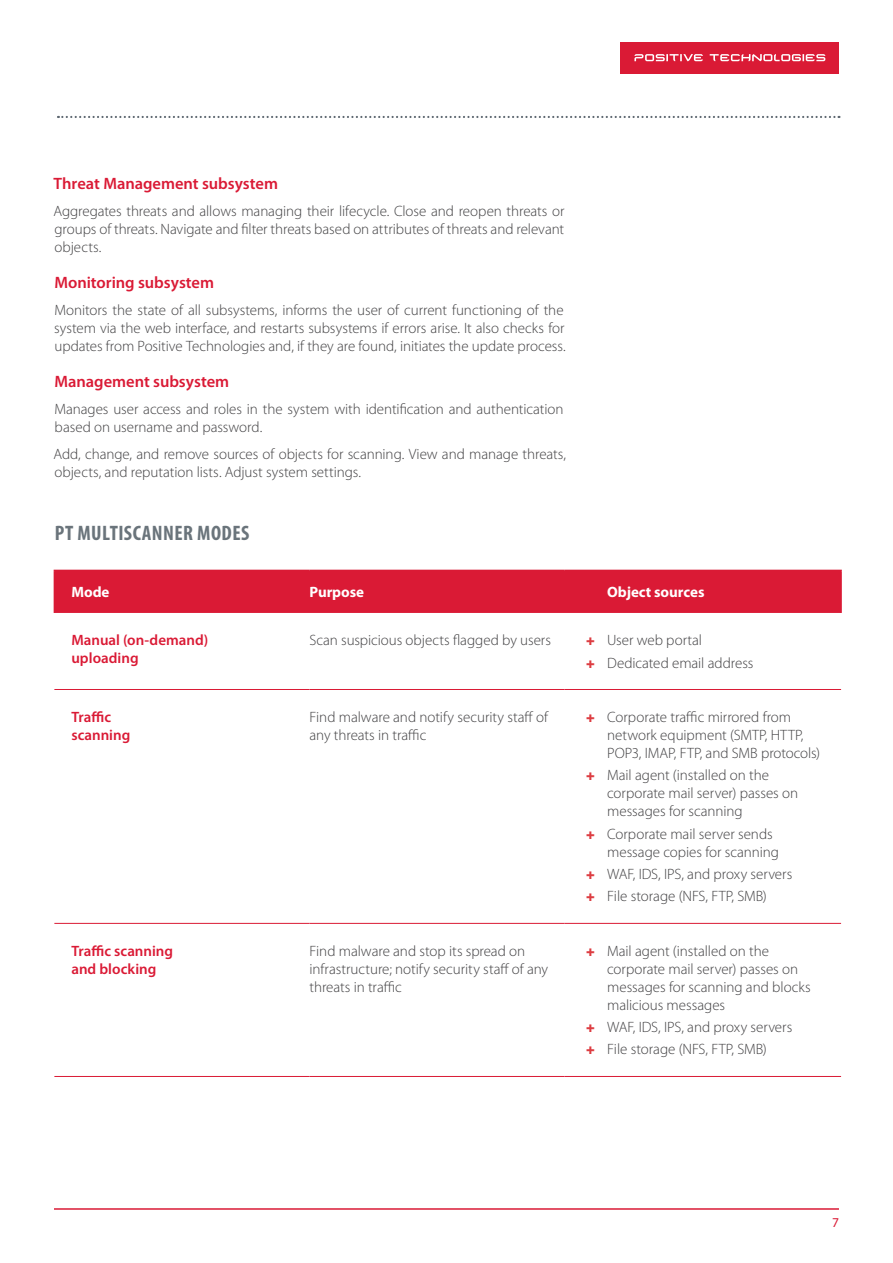
<style>
.page{position:relative;width:893px;height:1263px;background:#fff}
.page>*{position:absolute;margin:0;border:0;box-sizing:border-box;transform-origin:0 0}
.t1{font:700 condensed 21px "Myriad Pro";letter-spacing:.02em;color:#6a747b}
.t2{font:600 16.5px "Myriad Pro";letter-spacing:-.005em;color:#da1a35}
.t3{font:300 15px/18px "Myriad Pro";letter-spacing:-.005em;color:#414042}
.t4{font:600 15px/18px "Myriad Pro";color:#da1a35}
.t5{font:700 15px "Myriad Pro";letter-spacing:-.005em;color:#fff}
.t6{font:13.5px "Myriad Pro";color:#da1a35}
</style>
<div class="page">
<hr style="left:54px;top:1208px;width:785px;height:2px;background:#da1a35">
<svg style="left:58px;top:116px;width:781px;height:2px"></svg>
<div style="left:621px;top:42px;width:218px;height:31px;background:#da1a35"></div>
<svg style="left:634px;top:54px;width:191px;height:7px"></svg>
<div style="left:55px;top:571px;width:785px;height:42px;background:#da1a35"></div>
<hr style="left:54px;top:570px;width:256px;height:1px;background:#da1a35">
<hr style="left:54px;top:571px;width:1px;height:42px;background:#da1a35">
<hr style="left:310px;top:570px;width:255px;height:1px;background:#da1a35">
<hr style="left:565px;top:570px;width:277px;height:1px;background:#da1a35">
<hr style="left:840px;top:571px;width:2px;height:42px;background:#da1a35">
<hr style="left:54px;top:689px;width:256px;height:1px;background:#da1a35">
<hr style="left:310px;top:689px;width:255px;height:1px;background:#da1a35">
<hr style="left:565px;top:689px;width:276px;height:1px;background:#da1a35">
<hr style="left:54px;top:923px;width:256px;height:1px;background:#da1a35">
<hr style="left:310px;top:923px;width:255px;height:1px;background:#da1a35">
<hr style="left:565px;top:923px;width:276px;height:1px;background:#da1a35">
<hr style="left:54px;top:1076px;width:256px;height:1px;background:#da1a35">
<hr style="left:310px;top:1076px;width:255px;height:1px;background:#da1a35">
<hr style="left:565px;top:1076px;width:276px;height:1px;background:#da1a35">
<p class="t2" style="left:54px;top:174px;width:226px">Threat Management subsystem</p>
<p class="t3" style="left:53px;top:202px;width:513px;text-align:justify">Aggregates threats and allows managing their lifecycle. Close and reopen threats or groups of threats. Navigate and filter threats based on attributes of threats and relevant objects.</p>
<p class="t2" style="left:55px;top:273px;width:161px">Monitoring subsystem</p>
<p class="t3" style="left:54px;top:301px;width:513px">Monitors the state of all subsystems, informs the user of current functioning of the system via the web interface, and restarts subsystems if errors arise. It also checks for updates from Positive Technologies and, if they are found, initiates the update process.</p>
<p class="t2" style="left:55px;top:372px;width:176px">Management subsystem</p>
<p class="t3" style="left:54px;top:400px;width:511px">Manages user access and roles in the system with identification and authentication based on username and password.</p>
<p class="t3" style="left:53px;top:445px;width:514px">Add, change, and remove sources of objects for scanning. View and manage threats, objects, and reputation lists. Adjust system settings.</p>
<h1 class="t1" style="left:55px;top:521px;width:196px">PT MULTISCANNER MODES</h1>
<p class="t5" style="left:71px;top:584px;width:40px">Mode</p>
<p class="t5" style="left:310px;top:584px;width:56px">Purpose</p>
<p class="t5" style="left:607px;top:584px;width:99px">Object sources</p>
<p class="t4" style="left:71px;top:632px;width:138px">Manual (on-demand) uploading</p>
<p class="t3" style="left:310px;top:632px;width:243px">Scan suspicious objects flagged by users</p>
<p class="t3" style="left:607px;top:630px;width:148px;line-height:22.2px">User web portal<br>Dedicated email address</p>
<p class="t4" style="left:71px;top:708px;width:60px">Traffic scanning</p>
<p class="t3" style="left:309px;top:708px;width:240px">Find malware and notify security staff of any threats in traffic</p>
<p class="t3" style="left:607px;top:708px;width:215px">Corporate traffic mirrored from network equipment (SMTP, HTTP,<br>POP3, IMAP, FTP, and SMB protocols)</p>
<p class="t3" style="left:607px;top:766px;width:193px">Mail agent (installed on the corporate mail server) passes on messages for scanning</p>
<p class="t3" style="left:607px;top:825px;width:173px">Corporate mail server sends message copies for scanning</p>
<p class="t3" style="left:607px;top:863px;width:187px;line-height:22.2px">WAF, IDS, IPS, and proxy servers<br>File storage (NFS, FTP, SMB)</p>
<p class="t4" style="left:71px;top:942px;width:103px">Traffic scanning and blocking</p>
<p class="t3" style="left:309px;top:942px;width:240px">Find malware and stop its spread on infrastructure; notify security staff of any threats in traffic</p>
<p class="t3" style="left:607px;top:942px;width:205px">Mail agent (installed on the corporate mail server) passes on messages for scanning and blocks malicious messages</p>
<p class="t3" style="left:607px;top:1016px;width:187px;line-height:22.2px">WAF, IDS, IPS, and proxy servers<br>File storage (NFS, FTP, SMB)</p>
<p class="t6" style="left:832px;top:1215px;width:8px">7</p>
</div>
